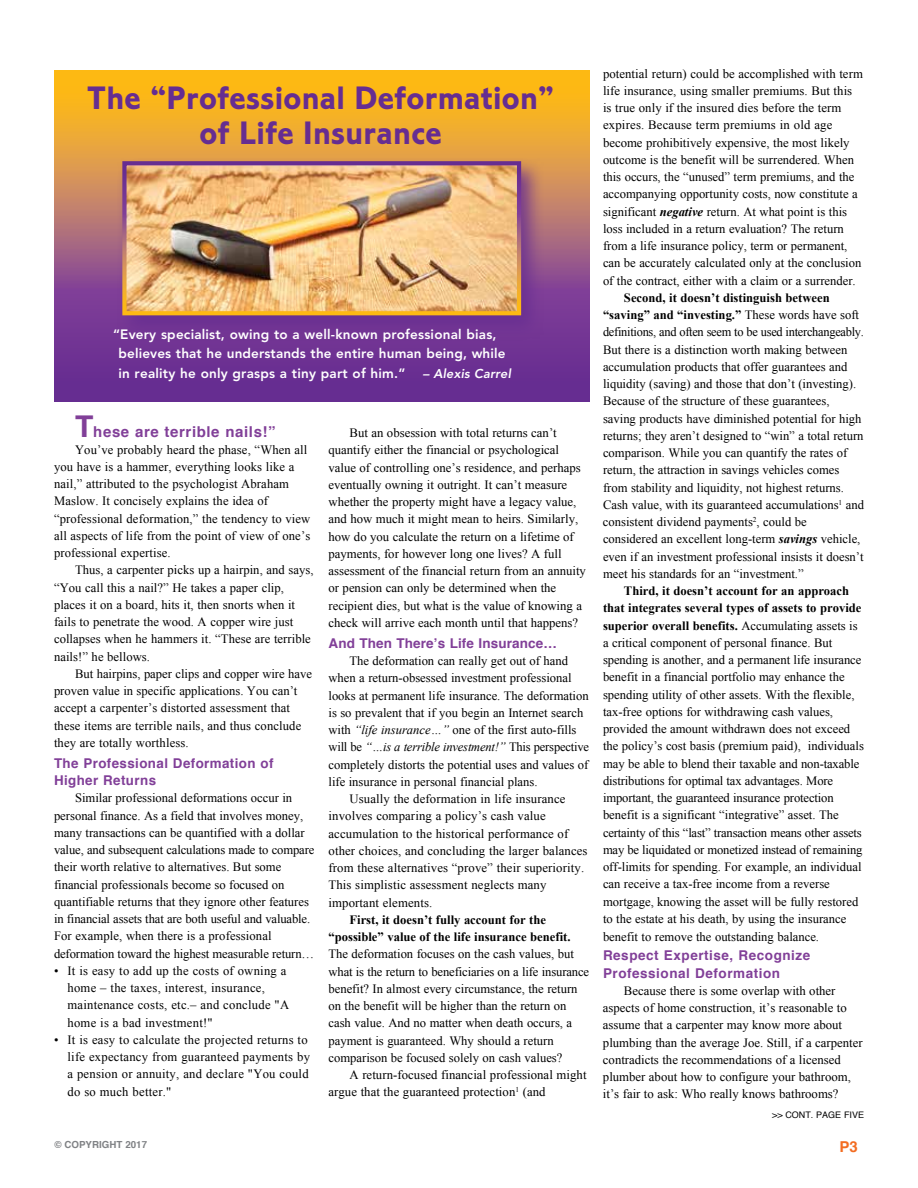
<style>
.page{position:relative;width:918px;height:1188px;background:#fff}
.page>*{position:absolute;margin:0;border:0;box-sizing:border-box;transform-origin:0 0}
.t1{font:33.75px/34.5px "Corinthian Bold Plain";letter-spacing:.01em;color:#662d91;text-align:center}
.t2{font:700 15px "Helvetica";letter-spacing:.04em;color:#813f98}
.t3{font:700 15px "Helvetica";color:#f36c21}
.t4{font:800 13.5px/19.5px "Avenir";letter-spacing:.015em;color:#fff}
.t5{font:700 13.5px/17.2px "Helvetica";letter-spacing:.03em;color:#813f98}
.t6{font:700 13.5px "Helvetica";letter-spacing:.01em;color:#813f98}
.t7{font:12.75px/17.2px "Times New Roman";color:#000}
.t8{font:12.75px/17.2px "Times New Roman";letter-spacing:.02em;color:#000}
.t9{font:700 12.75px/17.2px "Times New Roman";color:#000;text-align:center}
.t10{font:italic 12.75px "Times New Roman";letter-spacing:-.015em;color:#000}
.t11{font:italic 800 12.75px "Avenir";letter-spacing:.01em;color:#fff}
.t12{font:700 9.75px "Helvetica";color:#808285}
.t13{font:9px "Helvetica";color:#000}
.s1{font-size:30px}
.s2{font-style:italic}
.s3{font-style:normal}
.s4{font-weight:700;font-style:italic}
.s5{font-weight:700}
</style>
<div class="page">
<svg style="left:54px;top:70px;width:536px;height:332px;background:#b6765b"></svg>
<div style="left:116px;top:156px;width:429px;height:185px;background:#662d91;opacity:.83"></div>
<img style="left:127px;top:166px;width:389px;height:144px">
<h1 class="t1" style="left:87px;top:80px;width:468px">The “Professional Deformation” of Life Insurance</h1>
<p class="t4" style="left:119px;top:324px;width:388px;text-indent:-6px">“Every specialist, owing to a well-known professional bias, believes that he understands the entire human being, while in reality he only grasps a tiny part of him.”</p>
<p class="t11" style="left:423px;top:366px;width:90px">– Alexis Carrel</p>
<p class="t2" style="left:75px;top:420px;width:202px"><span class="s1">T</span>hese are terrible nails!”</p>
<p class="t7" style="left:54px;top:441px;width:258px;text-indent:21px">You’ve probably heard the phase, “When all you have is a hammer, everything looks like a nail,” attributed to the psychologist Abraham Maslow. It concisely explains the idea of “professional deformation,” the tendency to view all aspects of life from the point of view of one’s professional expertise.</p>
<p class="t7" style="left:54px;top:561px;width:261px;text-indent:21px">Thus, a carpenter picks up a hairpin, and says, “You call this a nail?” He takes a paper clip, places it on a board, hits it, then snorts when it fails to penetrate the wood. A copper wire just collapses when he hammers it. “These are terrible nails!” he bellows.</p>
<p class="t7" style="left:54px;top:665px;width:260px;text-indent:21px">But hairpins, paper clips and copper wire have proven value in specific applications. You can’t accept a carpenter’s distorted assessment that these items are terrible nails, and thus conclude they are totally worthless.</p>
<p class="t5" style="left:54px;top:755px;width:221px">The Professional Deformation of<br>Higher Returns</p>
<p class="t7" style="left:54px;top:789px;width:262px;text-indent:21px">Similar professional deformations occur in personal finance. As a field that involves money, many transactions can be quantified with a dollar value, and subsequent calculations made to compare their worth relative to alternatives. But some financial professionals become so focused on quantifiable returns that they ignore other features in financial assets that are both useful and valuable.<br>For example, when there is a professional deformation toward the highest measurable return…</p>
<p class="t8" style="left:68px;top:962px;width:223px;text-indent:-14px">• It is easy to add up the costs of owning a home – the taxes, interest, insurance, maintenance costs, etc.– and conclude "A home is a bad investment!"</p>
<p class="t8" style="left:68px;top:1031px;width:244px;text-indent:-14px">• It is easy to calculate the projected returns to life expectancy from guaranteed payments by a pension or annuity, and declare "You could do so much better."</p>
<p class="t7" style="left:328px;top:424px;width:259px;text-indent:21px">But an obsession with total returns can’t quantify either the financial or psychological value of controlling one’s residence, and perhaps eventually owning it outright. It can’t measure whether the property might have a legacy value, and how much it might mean to heirs. Similarly, how do you calculate the return on a lifetime of payments, for however long one lives? A full assessment of the financial return from an annuity or pension can only be determined when the recipient dies, but what is the value of knowing a check will arrive each month until that happens?</p>
<p class="t6" style="left:328px;top:632px;width:230px">And Then There’s Life Insurance…</p>
<p class="t7" style="left:350px;top:652px;width:220px">The deformation can really get out of hand</p>
<p class="t7" style="left:328px;top:669px;width:245px">when a return-obsessed investment professional</p>
<p class="t7" style="left:328px;top:687px;width:262px">looks at permanent life insurance. The deformation</p>
<p class="t7" style="left:328px;top:704px;width:256px">is so prevalent that if you begin an Internet search</p>
<p class="t7" style="left:328px;top:721px;width:249px">with <span class="s2">“life insurance…”</span> one of the first auto-fills</p>
<p class="t10" style="left:328px;top:738px;width:262px"><span class="s3">will be</span> “…is a terrible investment!” <span class="s3">This perspective</span></p>
<p class="t7" style="left:328px;top:756px;width:261px">completely distorts the potential uses and values of</p>
<p class="t7" style="left:328px;top:773px;width:211px">life insurance in personal financial plans.</p>
<p class="t7" style="left:349px;top:790px;width:217px">Usually the deformation in life insurance</p>
<p class="t7" style="left:328px;top:807px;width:219px">involves comparing a policy’s cash value</p>
<p class="t7" style="left:328px;top:825px;width:241px">accumulation to the historical performance of</p>
<p class="t7" style="left:328px;top:842px;width:261px">other choices, and concluding the larger balances</p>
<p class="t7" style="left:328px;top:859px;width:257px">from these alternatives “prove” their superiority.</p>
<p class="t7" style="left:328px;top:876px;width:220px">This simplistic assessment neglects many</p>
<p class="t7" style="left:328px;top:894px;width:105px">important elements.</p>
<p class="t9" style="left:328px;top:911px;width:244px">First, it doesn’t fully account for the “possible” value of the life insurance benefit.</p>
<p class="t7" style="left:328px;top:945px;width:262px">The deformation focuses on the cash values, but what is the return to beneficiaries on a life insurance benefit? In almost every circumstance, the return on the benefit will be higher than the return on cash value. And no matter when death occurs, a payment is guaranteed. Why should a return comparison be focused solely on cash values?</p>
<p class="t7" style="left:328px;top:1066px;width:260px;text-indent:21px">A return-focused financial professional might argue that the guaranteed protection<sup>1</sup> (and</p>
<p class="t7" style="left:603px;top:64px;width:261px">potential return) could be accomplished with term life insurance, using smaller premiums. But this is true only if the insured dies before the term expires. Because term premiums in old age become prohibitively expensive, the most likely outcome is the benefit will be surrendered. When this occurs, the “unused” term premiums, and the accompanying opportunity costs, now constitute a significant <span class="s4">negative</span> return. At what point is this loss included in a return evaluation? The return from a life insurance policy, term or permanent, can be accurately calculated only at the conclusion of the contract, either with a claim or a surrender.</p>
<p class="t7" style="left:603px;top:289px;width:263px;text-indent:21px"><span class="s5">Second, it doesn’t distinguish between “saving” and “investing.”</span> These words have soft definitions, and often seem to be used interchangeably.<br>But there is a distinction worth making between accumulation products that offer guarantees and liquidity (saving) and those that don’t (investing).<br>Because of the structure of these guarantees, saving products have diminished potential for high returns; they aren’t designed to “win” a total return comparison. While you can quantify the rates of return, the attraction in savings vehicles comes from stability and liquidity, not highest returns.<br>Cash value, with its guaranteed accumulations<sup>1</sup> and consistent dividend payments<sup>2</sup>, could be considered an excellent long-term <span class="s4">savings</span> vehicle, even if an investment professional insists it doesn’t meet his standards for an “investment.”</p>
<p class="t7" style="left:603px;top:582px;width:262px;text-indent:21px"><span class="s5">Third, it doesn’t account for an approach that integrates several types of assets to provide superior overall benefits.</span> Accumulating assets is a critical component of personal finance. But spending is another, and a permanent life insurance benefit in a financial portfolio may enhance the spending utility of other assets. With the flexible, tax-free options for withdrawing cash values, provided the amount withdrawn does not exceed the policy’s cost basis (premium paid), individuals may be able to blend their taxable and non-taxable distributions for optimal tax advantages. More important, the guaranteed insurance protection benefit is a significant “integrative” asset. The certainty of this “last” transaction means other assets may be liquidated or monetized instead of remaining off-limits for spending. For example, an individual can receive a tax-free income from a reverse mortgage, knowing the asset will be fully restored to the estate at his death, by using the insurance benefit to remove the outstanding balance.</p>
<p class="t5" style="left:603px;top:947px;width:209px">Respect Expertise, Recognize<br>Professional Deformation</p>
<p class="t7" style="left:603px;top:982px;width:261px;text-indent:21px">Because there is some overlap with other aspects of home construction, it’s reasonable to assume that a carpenter may know more about plumbing than the average Joe. Still, if a carpenter contradicts the recommendations of a licensed plumber about how to configure your bathroom, it’s fair to ask: Who really knows bathrooms?</p>
<p class="t13" style="left:772px;top:1108px;width:93px">&gt;&gt; CONT. PAGE FIVE</p>
<p class="t12" style="left:54px;top:1137px;width:94px">© COPYRIGHT 2017</p>
<p class="t3" style="left:840px;top:1135px;width:20px">P3</p>
</div>
